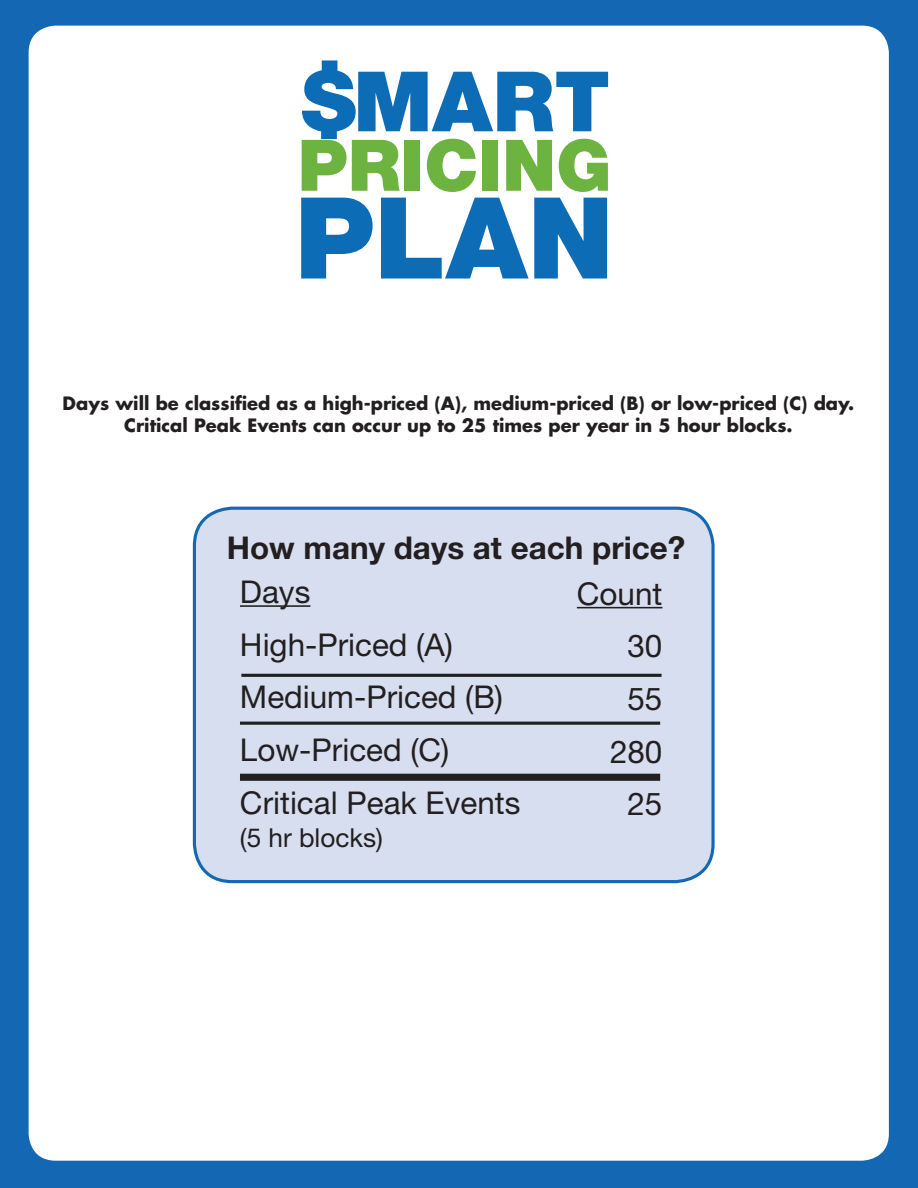
<style>
.page{position:relative;width:918px;height:1188px;background:#1468b3}
.page>*{position:absolute;margin:0;border:0;box-sizing:border-box;transform-origin:0 0}
.t1{font:900 113.25px "Helvetica Neue LT Std";color:#0d6cb6}
.t2{font:900 71.25px "Helvetica Neue LT Std";color:#6cb43f}
.t3{font:31.35px "Helvetica Neue LT Std";color:#231f20}
.t4{font:700 31.35px "Helvetica Neue LT Std";color:#231f20}
.t5{font:26.25px "Helvetica Neue LT Std";color:#231f20}
.t6{font:700 18px/21.5px "Futura Std";color:#231f20;text-align:center}
</style>
<div class="page">
<div style="left:29px;top:26px;width:860px;height:1135px;background:#fff;border-radius:27px"></div>
<svg style="left:302px;top:60px;width:306px;height:79px"></svg>
<div style="left:194px;top:508px;width:519px;height:374px;background:#d7def0;border-radius:38px"></div>
<div style="left:193px;top:507px;width:522px;height:376px;border:3px solid #1468b3;border-radius:38px"></div>
<hr style="left:240px;top:605px;width:70px;height:2px;background:#231f20">
<hr style="left:577px;top:607px;width:85px;height:1px;background:#231f20">
<hr style="left:241px;top:674px;width:421px;height:3px;background:#231f20">
<hr style="left:240px;top:722px;width:420px;height:3px;background:#231f20">
<div style="left:240px;top:774px;width:420px;height:7px;background:#231f20"></div>
<p class="t2" style="left:298px;top:123px;width:315px">PRICING</p>
<p class="t1" style="left:295px;top:171px;width:320px">PLAN</p>
<h1 class="t6" style="left:63px;top:392px;width:793px">Days will be classified as a high-priced (A), medium-priced (B) or low-priced (C) day.<br>Critical Peak Events can occur up to 25 times per year in 5 hour blocks.</h1>
<p class="t4" style="left:227px;top:528px;width:460px">How many days at each price?</p>
<p class="t3" style="left:240px;top:573px;width:72px">Days</p>
<p class="t3" style="left:240px;top:626px;width:214px">High-Priced (A)</p>
<p class="t3" style="left:240px;top:678px;width:265px">Medium-Priced (B)</p>
<p class="t3" style="left:240px;top:731px;width:211px">Low-Priced (C)</p>
<p class="t3" style="left:240px;top:784px;width:282px">Critical Peak Events</p>
<p class="t5" style="left:240px;top:822px;width:145px">(5 hr blocks)</p>
<p class="t3" style="left:577px;top:575px;width:87px">Count</p>
<p class="t3" style="left:628px;top:627px;width:36px">30</p>
<p class="t3" style="left:628px;top:680px;width:36px">55</p>
<p class="t3" style="left:610px;top:733px;width:54px">280</p>
<p class="t3" style="left:628px;top:785px;width:36px">25</p>
</div>
